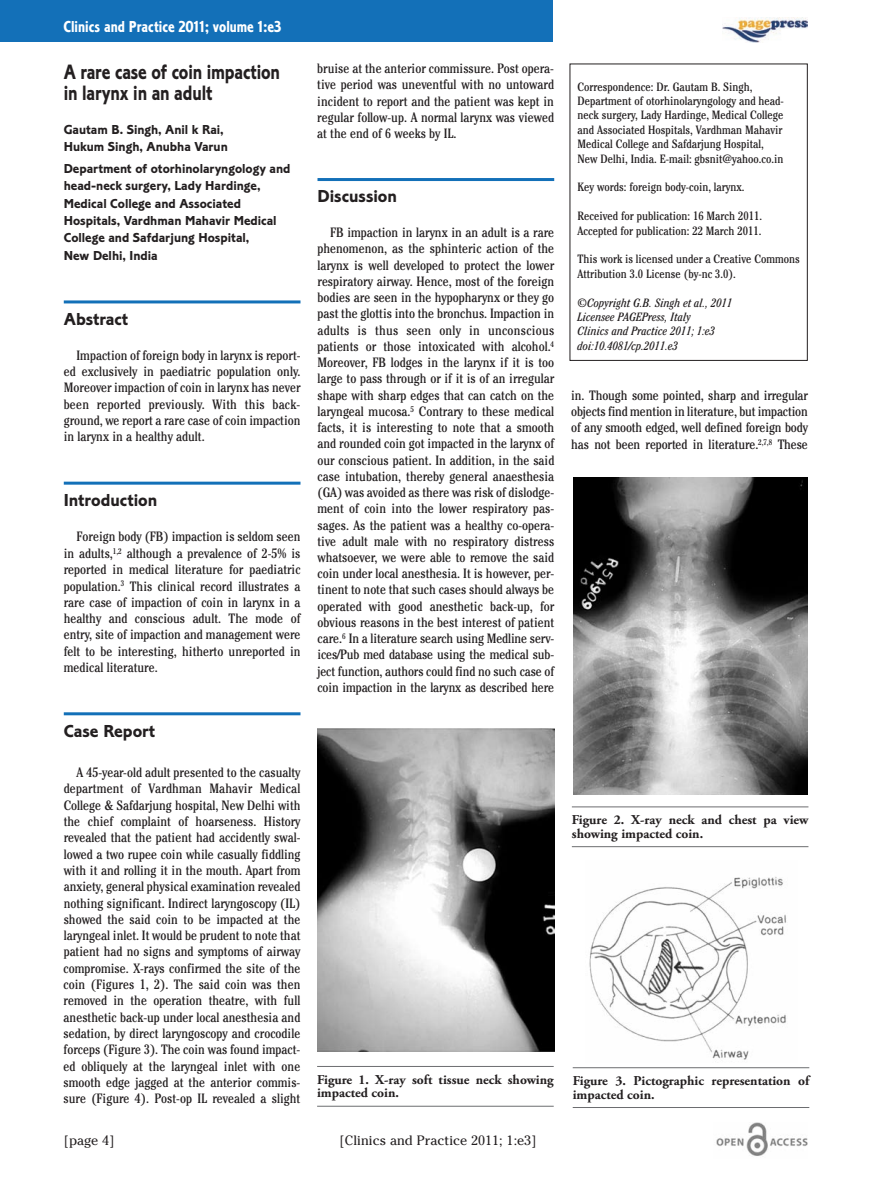
<style>
.page{position:relative;width:893px;height:1191px;background:#fff}
.page>*{position:absolute;margin:0;border:0;box-sizing:border-box;transform-origin:0 0}
.t1{font:21.6px/21.1px "Corinthian Bold Plain";letter-spacing:-.005em;color:#231f20;scale:.83 1}
.t2{font:18px "Corinthian Bold Plain";color:#231f20}
.t3{font:16.5px "Corinthian Bold Condensed Plain";color:#fff}
.t4{font:condensed 13.5px/16.4px "Cheltenham";color:#231f20;text-align:justify}
.t5{font:13.5px/17.4px "Corinthian Bold Plain";color:#231f20}
.t6{font:700 13.5px/13.5px "Adobe Garamond Pro";color:#231f20}
.t7{font:13.5px "Cheltenham";color:#231f20}
.t8{font:condensed 12px/14.4px "Cheltenham";color:#231f20}
.t9{font:italic condensed 12px/14.4px "Cheltenham";color:#231f20}
</style>
<div class="page">
<hr style="left:64px;top:300px;width:236px;height:3px;background:#1370b8">
<hr style="left:64px;top:481px;width:236px;height:3px;background:#1370b8">
<hr style="left:64px;top:712px;width:236px;height:3px;background:#1370b8">
<hr style="left:317px;top:178px;width:237px;height:3px;background:#1370b8">
<div style="left:0;top:0;width:553px;height:42px;background:#1370b8"></div>
<img style="left:716px;top:1123px;width:92px;height:33px">
<img style="left:723px;top:17px;width:84px;height:26px">
<hr style="left:317px;top:1066px;width:237px;height:1px;background:#6c6d70">
<hr style="left:317px;top:1105px;width:237px;height:1px;background:#6c6d70">
<img style="left:317px;top:729px;width:238px;height:322px">
<hr style="left:572px;top:806px;width:236px;height:1px;background:#6c6d70">
<hr style="left:572px;top:846px;width:236px;height:1px;background:#6c6d70">
<img style="left:573px;top:477px;width:235px;height:317px">
<hr style="left:573px;top:1067px;width:236px;height:1px;background:#6c6d70">
<hr style="left:573px;top:1107px;width:236px;height:1px;background:#6c6d70">
<img style="left:589px;top:877px;width:198px;height:183px">
<p class="t3" style="left:63px;top:21px;width:220px">Clinics and Practice 2011; volume 1:e3</p>
<h1 class="t1" style="left:64px;top:63px;width:262px">A rare case of coin impaction in larynx in an adult</h1>
<p class="t5" style="left:64px;top:122px;width:165px">Gautam B. Singh, Anil k Rai,<br>Hukum Singh, Anubha Varun</p>
<p class="t5" style="left:64px;top:161px;width:228px">Department of otorhinolaryngology and head-neck surgery, Lady Hardinge,<br>Medical College and Associated<br>Hospitals, Vardhman Mahavir Medical<br>College and Safdarjung Hospital,<br>New Delhi, India</p>
<h2 class="t2" style="left:64px;top:313px;width:66px">Abstract</h2>
<p class="t4" style="left:64px;top:348px;width:238px;text-indent:13px">Impaction of foreign body in larynx is report&shy;ed exclusively in paediatric population only.<br>Moreover impaction of coin in larynx has never been reported previously. With this back&shy;ground, we report a rare case of coin impaction in larynx in a healthy adult.</p>
<h2 class="t2" style="left:64px;top:494px;width:95px">Introduction</h2>
<p class="t4" style="left:64px;top:529px;width:238px;text-indent:13px">Foreign body (FB) impaction is seldom seen in adults,<sup>1,2</sup> although a prevalence of 2-5% is reported in medical literature for paediatric population.<sup>3</sup> This clinical record illustrates a rare case of impaction of coin in larynx in a healthy and conscious adult. The mode of entry, site of impaction and management were felt to be interesting, hitherto unreported in medical literature.</p>
<h2 class="t2" style="left:64px;top:724px;width:93px">Case Report</h2>
<p class="t4" style="left:64px;top:765px;width:239px;text-indent:13px">A 45-year-old adult presented to the casualty department of Vardhman Mahavir Medical College &amp; Safdarjung hospital, New Delhi with the chief complaint of hoarseness. History revealed that the patient had accidently swal&shy;lowed a two rupee coin while casually fiddling with it and rolling it in the mouth. Apart from anxiety, general physical examination revealed nothing significant. Indirect laryngoscopy (IL) showed the said coin to be impacted at the laryngeal inlet. It would be prudent to note that patient had no signs and symptoms of airway compromise. X-rays confirmed the site of the coin (Figures 1, 2). The said coin was then removed in the operation theatre, with full anesthetic back-up under local anesthesia and sedation, by direct laryngoscopy and crocodile forceps (Figure 3). The coin was found impact&shy;ed obliquely at the laryngeal inlet with one smooth edge jagged at the anterior commis&shy;sure (Figure 4). Post-op IL revealed a slight</p>
<p class="t4" style="left:317px;top:62px;width:238px">bruise at the anterior commissure. Post opera&shy;tive period was uneventful with no untoward incident to report and the patient was kept in regular follow-up. A normal larynx was viewed at the end of 6 weeks by IL.</p>
<h2 class="t2" style="left:317px;top:190px;width:81px">Discussion</h2>
<p class="t4" style="left:317px;top:226px;width:238px;text-indent:13px">FB impaction in larynx in an adult is a rare phenomenon, as the sphinteric action of the larynx is well developed to protect the lower respiratory airway. Hence, most of the foreign bodies are seen in the hypopharynx or they go past the glottis into the bronchus. Impaction in adults is thus seen only in unconscious patients or those intoxicated with alcohol.<sup>4<br></sup>Moreover, FB lodges in the larynx if it is too large to pass through or if it is of an irregular shape with sharp edges that can catch on the laryngeal mucosa.<sup>5</sup> Contrary to these medical facts, it is interesting to note that a smooth and rounded coin got impacted in the larynx of our conscious patient. In addition, in the said case intubation, thereby general anaesthesia (GA) was avoided as there was risk of dislodge&shy;ment of coin into the lower respiratory pas&shy;sages. As the patient was a healthy co-opera&shy;tive adult male with no respiratory distress whatsoever, we were able to remove the said coin under local anesthesia. It is however, per&shy;tinent to note that such cases should always be operated with good anesthetic back-up, for obvious reasons in the best interest of patient care.<sup>6</sup> In a literature search using Medline serv&shy;ices/Pub med database using the medical sub&shy;ject function, authors could find no such case of coin impaction in the larynx as described here</p>
<p class="t6" style="left:317px;top:1074px;width:238px">Figure 1. X-ray soft tissue neck showing impacted coin.</p>
<p class="t7" style="left:64px;top:1132px;width:52px">[page 4]</p>
<p class="t7" style="left:339px;top:1132px;width:199px">[Clinics and Practice 2011; 1:e3]</p>
<p class="t8" style="left:578px;top:80px;width:208px">Correspondence: Dr. Gautam B. Singh, Department of otorhinolaryngology and head&shy;neck surgery, Lady Hardinge, Medical College and Associated Hospitals, Vardhman Mahavir Medical College and Safdarjung Hospital, New Delhi, India. E-mail: gbsnit@yahoo.co.in</p>
<p class="t8" style="left:578px;top:181px;width:168px">Key words: foreign body-coin, larynx.</p>
<p class="t8" style="left:578px;top:210px;width:186px">Received for publication: 16 March 2011.<br>Accepted for publication: 22 March 2011.</p>
<p class="t8" style="left:578px;top:253px;width:224px">This work is licensed under a Creative Commons<br>Attribution 3.0 License (by-nc 3.0).</p>
<p class="t9" style="left:578px;top:296px;width:156px">©Copyright G.B. Singh et al., 2011<br>Licensee PAGEPress, Italy<br>Clinics and Practice 2011; 1:e3 doi:10.4081/cp.2011.e3</p>
<p class="t4" style="left:571px;top:388px;width:238px">in. Though some pointed, sharp and irregular objects find mention in literature, but impaction of any smooth edged, well defined foreign body has not been reported in literature.<sup>2,7,8</sup> These</p>
<p class="t6" style="left:572px;top:814px;width:238px">Figure 2. X-ray neck and chest pa view showing impacted coin.</p>
<p class="t6" style="left:573px;top:1075px;width:238px">Figure 3. Pictographic representation of impacted coin.</p>
</div>
